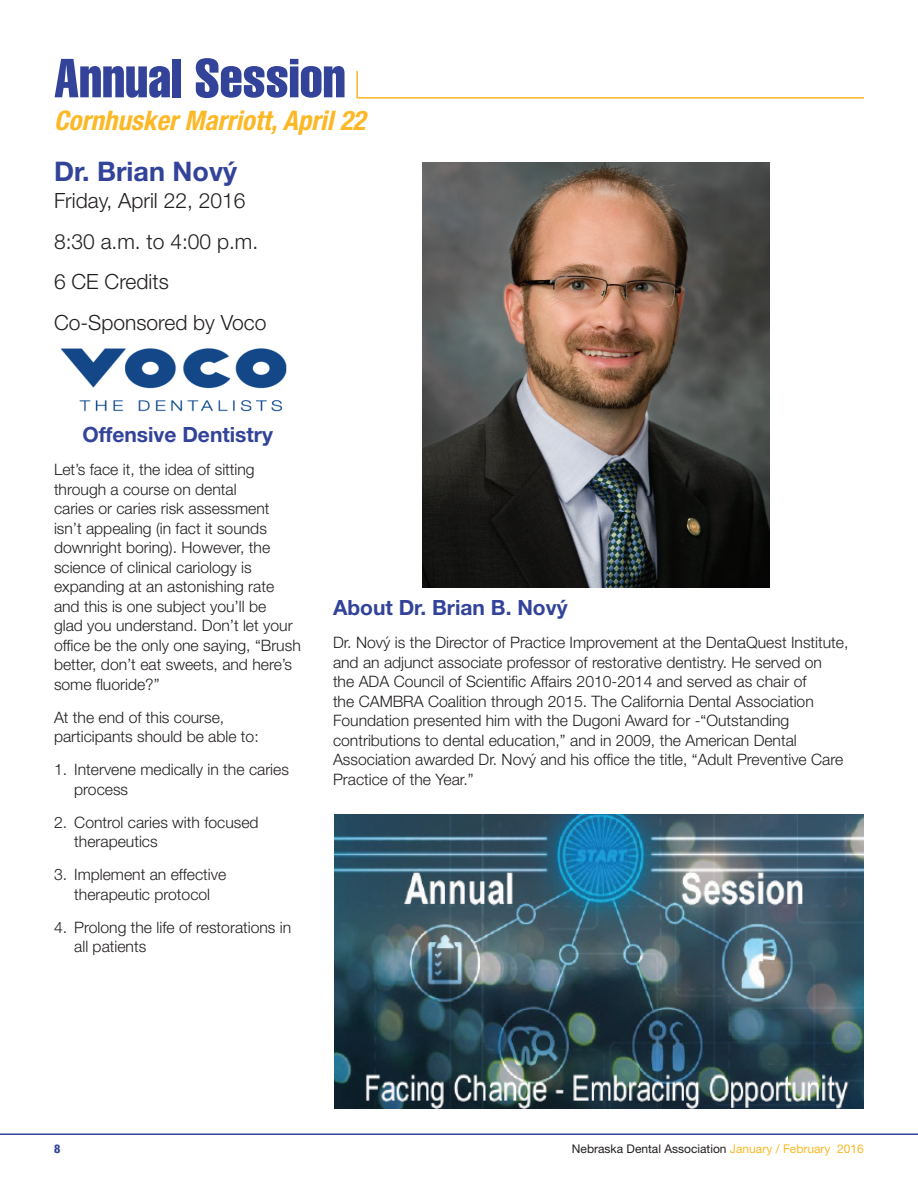
<style>
.page{position:relative;width:918px;height:1188px;background:#fff}
.page>*{position:absolute;margin:0;border:0;box-sizing:border-box;transform-origin:0 0}
.t1{font:extra-condensed 54px "Helvetica";color:#324399}
.t2{font:italic 700 condensed 27px "Helvetica Neue LT Std";color:#fcb825}
.t3{font:700 27px "Helvetica Neue LT Std";color:#324399}
.t4{font:300 21px/40.5px "Helvetica Neue LT Std";color:#231f20}
.t5{font:700 21px "Helvetica Neue LT Std";color:#324399}
.t6{font:300 15.75px/19.5px "Helvetica Neue LT Std";color:#231f20}
.t7{font:12px "Helvetica Neue LT Std";color:#231f20}
.t8{font:800 condensed 12px "Helvetica Neue LT Std";color:#324399}
.s1{color:#fcb825}
</style>
<div class="page">
<hr style="left:0;top:1133px;width:918px;height:2px;background:#324399">
<svg style="left:356px;top:70px;width:508px;height:29px"></svg>
<img style="left:423px;top:162px;width:347px;height:425px">
<img style="left:60px;top:348px;width:227px;height:64px">
<img style="left:335px;top:814px;width:529px;height:294px">
<h1 class="t1" style="left:54px;top:44px;width:293px">Annual Session</h1>
<h2 class="t2" style="left:54px;top:104px;width:313px">Cornhusker Marriott, April 22</h2>
<h2 class="t3" style="left:54px;top:155px;width:185px">Dr. Brian Nový</h2>
<h3 class="t4" style="left:54px;top:180px;width:214px">Friday, April 22, 2016<br>8:30 a.m. to 4:00 p.m.<br>6 CE Credits<br>Co-Sponsored by Voco</h3>
<h3 class="t5" style="left:82px;top:422px;width:192px">Offensive Dentistry</h3>
<p class="t6" style="left:54px;top:460px;width:248px">Let’s face it, the idea of sitting through a course on dental<br>caries or caries risk assessment isn’t appealing (in fact it sounds downright boring). However, the science of clinical cariology is expanding at an astonishing rate and this is one subject you’ll be<br>glad you understand. Don’t let your office be the only one saying, “Brush better, don’t eat sweets, and here’s some fluoride?”</p>
<p class="t6" style="left:54px;top:707px;width:206px">At the end of this course, participants should be able to:</p>
<p class="t6" style="left:74px;top:760px;width:216px;text-indent:-20px">1. Intervene medically in the caries process</p>
<p class="t6" style="left:74px;top:812px;width:186px;text-indent:-20px">2. Control caries with focused therapeutics</p>
<p class="t6" style="left:54px;top:865px;width:174px;text-align:center">3. Implement an effective therapeutic protocol</p>
<p class="t6" style="left:74px;top:917px;width:219px;text-indent:-20px">4. Prolong the life of restorations in all patients</p>
<h3 class="t5" style="left:333px;top:595px;width:236px">About Dr. Brian B. Nový</h3>
<p class="t6" style="left:333px;top:633px;width:517px">Dr. Nový is the Director of Practice Improvement at the DentaQuest Institute, and an adjunct associate professor of restorative dentistry. He served on<br>the ADA Council of Scientific Affairs 2010-2014 and served as chair of<br>the CAMBRA Coalition through 2015. The California Dental Association Foundation presented him with the Dugoni Award for -“Outstanding contributions to dental education,” and in 2009, the American Dental Association awarded Dr. Nový and his office the title, “Adult Preventive Care Practice of the Year.”</p>
<p class="t8" style="left:54px;top:1142px;width:8px">8</p>
<p class="t7" style="left:572px;top:1142px;width:294px">Nebraska Dental Association <span class="s1">January / February 2016</span></p>
</div>
